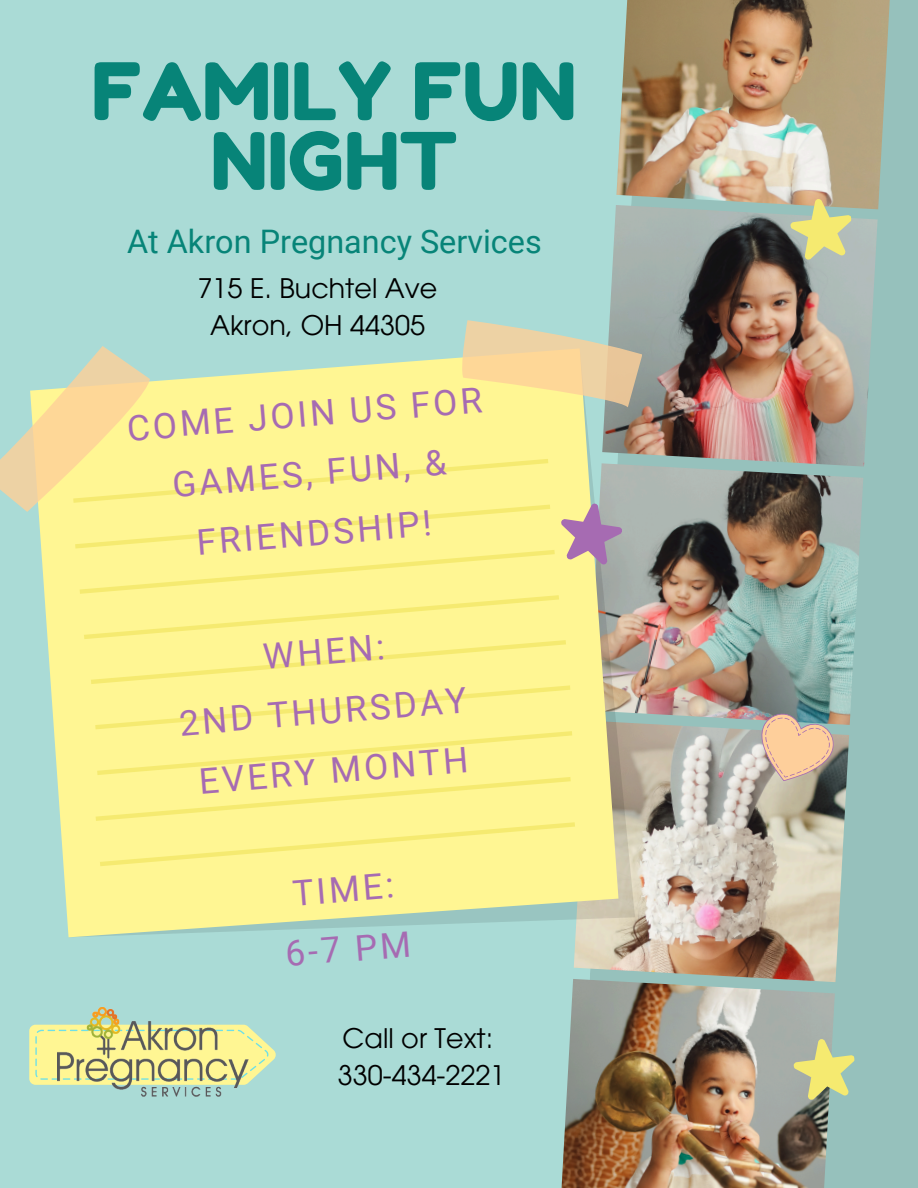
<style>
.page{position:relative;width:918px;height:1188px;background:#aadbd6}
.page>*{position:absolute;margin:0;border:0;box-sizing:border-box;transform-origin:0 0}
.t1{font:79.05px/69.8px "Fredoka One";color:#078478;text-align:center}
.t2{font:35.25px/59.6px "Roboto";color:#a66bb2;text-align:center}
.t3{font:32.4px "Roboto";color:#078478}
.t4{font:27px "ITC Avant Garde Pro";color:#000}
</style>
<div class="page">
<div style="left:835px;top:0;width:83px;height:1188px;background:#96c1bc"></div>
<img style="left:616px;top:0;width:276px;height:209px">
<img style="left:610px;top:205px;width:268px;height:262px">
<img style="left:647px;top:463px;width:216px;height:262px">
<img style="left:590px;top:721px;width:259px;height:261px">
<img style="left:561px;top:979px;width:274px;height:209px">
<svg style="left:63px;top:866px;width:570px;height:86px;fill:#fff693"></svg>
<svg style="left:0;top:304px;width:647px;height:562px"></svg>
<svg style="left:790px;top:1035px;width:69px;height:67px;background:#bbc696"></svg>
<img style="left:748px;top:708px;width:97px;height:87px">
<svg style="left:787px;top:195px;width:69px;height:67px;background:#c0bf8c"></svg>
<svg style="left:29px;top:1025px;width:247px;height:60px"></svg>
<img style="left:58px;top:1008px;width:190px;height:89px">
<h2 class="t1" style="left:91px;top:56px;width:487px">FAMILY FUN<br>NIGHT</h2>
<h2 class="t3" style="left:127px;top:223px;width:416px">At Akron Pregnancy Services</h2>
<h2 class="t4" style="left:198px;top:278px;width:241px">715 E. Buchtel Ave</h2>
<p class="t4" style="left:210px;top:315px;width:216px">Akron, OH 44305</p>
<p class="t2" style="left:125px;top:400px;width:358px;rotate:-5deg">COME JOIN US FOR<br>GAMES, FUN, &amp;<br>FRIENDSHIP!</p>
<p class="t2" style="left:172px;top:635px;width:290px;rotate:-5deg">WHEN:<br>2ND THURSDAY<br>EVERY MONTH</p>
<p class="t2" style="left:278px;top:865px;width:127px;rotate:-5deg">TIME:<br>6-7 PM</p>
<p class="t4" style="left:343px;top:1028px;width:152px">Call or Text:</p>
<p class="t4" style="left:338px;top:1065px;width:169px">330-434-2221</p>
</div>
